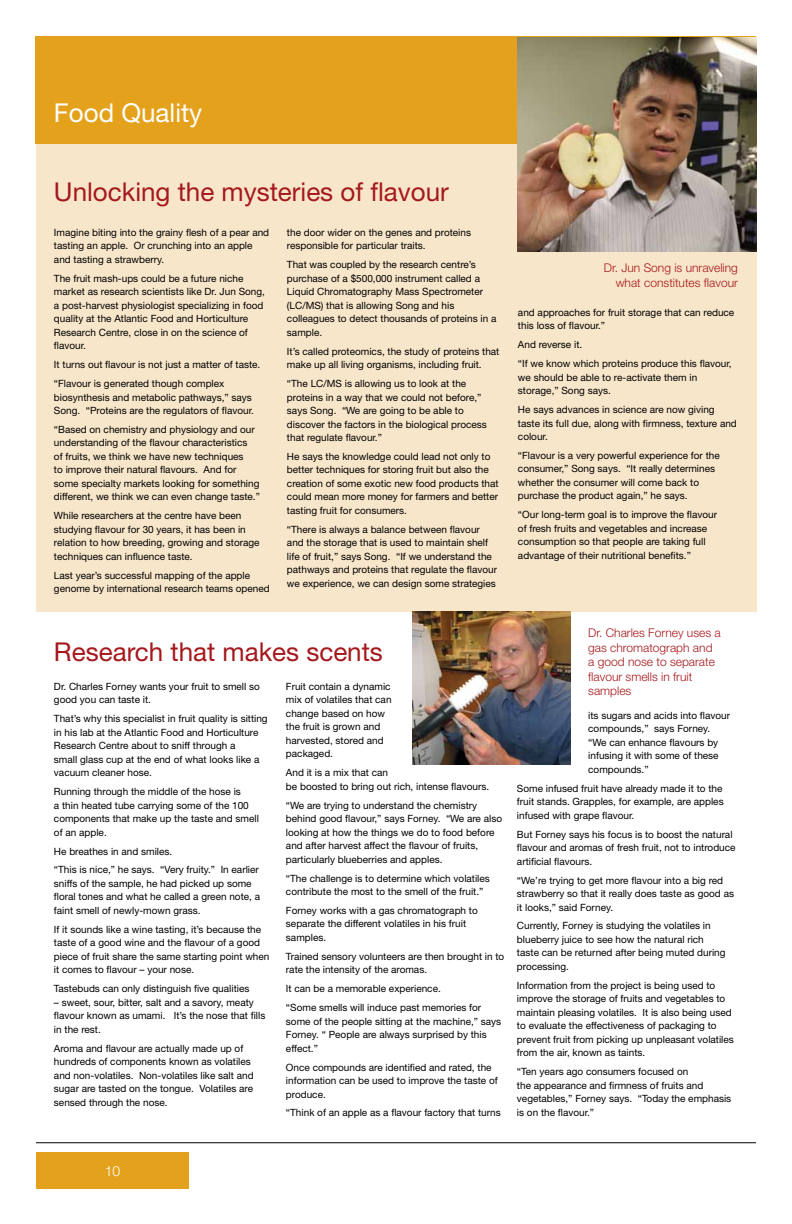
<style>
.page{position:relative;width:792px;height:1224px;background:#fff}
.page>*{position:absolute;margin:0;border:0;box-sizing:border-box;transform-origin:0 0}
.t1{font:26px "Helvetica Neue";color:#a5181c}
.t2{font:26px "Helvetica Neue";color:#fff}
.t3{font:300 14px "Helvetica Neue";color:#fff}
.t4{font:300 12px/14.4px "Helvetica Neue";color:#a5181c;text-align:right}
.t5{font:10px/13.5px "Helvetica Neue";color:#000}
</style>
<div class="page">
<div style="left:36px;top:1152px;width:153px;height:36px;background:#e4a11b"></div>
<div style="left:36px;top:36px;width:720px;height:108px;background:#e4a11b"></div>
<hr style="left:36px;top:1142px;width:720px;height:1px;background:#000">
<div style="left:36px;top:144px;width:721px;height:468px;background:#f8e6ca"></div>
<img style="left:413px;top:612px;width:157px;height:153px">
<img style="left:518px;top:37px;width:238px;height:214px">
<h1 class="t2" style="left:54px;top:97px;width:150px">Food Quality</h1>
<h1 class="t1" style="left:54px;top:176px;width:396px">Unlocking the mysteries of flavour</h1>
<p class="t5" style="left:54px;top:225px;width:217px">Imagine biting into the grainy flesh of a pear and tasting an apple. Or crunching into an apple and tasting a strawberry.</p>
<p class="t5" style="left:54px;top:271px;width:212px">The fruit mash-ups could be a future niche market as research scientists like Dr. Jun Song, a post-harvest physiologist specializing in food quality at the Atlantic Food and Horticulture Research Centre, close in on the science of flavour.</p>
<p class="t5" style="left:54px;top:355px;width:208px;line-height:18.9px">It turns out flavour is not just a matter of taste. “Flavour is generated though complex</p>
<p class="t5" style="left:54px;top:390px;width:202px">biosynthesis and metabolic pathways,” says<br>Song. “Proteins are the regulators of flavour.</p>
<p class="t5" style="left:54px;top:423px;width:207px">“Based on chemistry and physiology and our understanding of the flavour characteristics<br>of fruits, we think we have new techniques<br>to improve their natural flavours. And for some specialty markets looking for something different, we think we can even change taste.”</p>
<p class="t5" style="left:54px;top:509px;width:207px">While researchers at the centre have been studying flavour for 30 years, it has been in relation to how breeding, growing and storage techniques can influence taste.</p>
<p class="t5" style="left:54px;top:568px;width:217px">Last year’s successful mapping of the apple genome by international research teams opened</p>
<p class="t5" style="left:287px;top:225px;width:186px">the door wider on the genes and proteins responsible for particular traits.</p>
<p class="t5" style="left:287px;top:258px;width:211px">That was coupled by the research centre’s purchase of a $500,000 instrument called a Liquid Chromatography Mass Spectrometer (LC/MS) that is allowing Song and his colleagues to detect thousands of proteins in a sample.</p>
<p class="t5" style="left:287px;top:344px;width:214px">It’s called proteomics, the study of proteins that make up all living organisms, including fruit.</p>
<p class="t5" style="left:287px;top:377px;width:201px">“The LC/MS is allowing us to look at the proteins in a way that we could not before,” says Song. “We are going to be able to discover the factors in the biological process that regulate flavour.”</p>
<p class="t5" style="left:287px;top:450px;width:213px">He says the knowledge could lead not only to better techniques for storing fruit but also the creation of some exotic new food products that could mean more money for farmers and better tasting fruit for consumers.</p>
<p class="t5" style="left:287px;top:522px;width:212px">“There is always a balance between flavour and the storage that is used to maintain shelf life of fruit,” says Song. “If we understand the pathways and proteins that regulate the flavour we experience, we can design some strategies</p>
<p class="t4" style="left:604px;top:261px;width:136px">Dr. Jun Song is unraveling what constitutes flavour</p>
<p class="t5" style="left:518px;top:305px;width:218px">and approaches for fruit storage that can reduce this loss of flavour.”</p>
<p class="t5" style="left:518px;top:335px;width:215px;line-height:18.9px">And reverse it.<br>“If we know which proteins produce this flavour,</p>
<p class="t5" style="left:518px;top:370px;width:181px">we should be able to re-activate them in storage,” Song says.</p>
<p class="t5" style="left:518px;top:403px;width:220px">He says advances in science are now giving taste its full due, along with firmness, texture and colour.</p>
<p class="t5" style="left:518px;top:449px;width:203px">“Flavour is a very powerful experience for the consumer,” Song says. “It really determines whether the consumer will come back to purchase the product again,” he says.</p>
<p class="t5" style="left:518px;top:508px;width:201px">“Our long-term goal is to improve the flavour of fresh fruits and vegetables and increase consumption so that people are taking full advantage of their nutritional benefits.”</p>
<h1 class="t1" style="left:54px;top:636px;width:330px">Research that makes scents</h1>
<p class="t5" style="left:54px;top:679px;width:207px">Dr. Charles Forney wants your fruit to smell so good you can taste it.</p>
<p class="t5" style="left:54px;top:712px;width:215px">That’s why this specialist in fruit quality is sitting in his lab at the Atlantic Food and Horticulture Research Centre about to sniff through a<br>small glass cup at the end of what looks like a vacuum cleaner hose.</p>
<p class="t5" style="left:54px;top:785px;width:206px">Running through the middle of the hose is<br>a thin heated tube carrying some of the 100 components that make up the taste and smell of an apple.</p>
<p class="t5" style="left:54px;top:841px;width:206px;line-height:18.9px">He breathes in and smiles.<br>“This is nice,” he says. “Very fruity.” In earlier</p>
<p class="t5" style="left:54px;top:877px;width:208px">sniffs of the sample, he had picked up some floral tones and what he called a green note, a faint smell of newly-mown grass.</p>
<p class="t5" style="left:54px;top:922px;width:217px">If it sounds like a wine tasting, it’s because the taste of a good wine and the flavour of a good piece of fruit share the same starting point when it comes to flavour – your nose.</p>
<p class="t5" style="left:54px;top:982px;width:197px">Tastebuds can only distinguish five qualities</p>
<p class="t5" style="left:54px;top:995px;width:213px">– sweet, sour, bitter, salt and a savory, meaty flavour known as umami. It’s the nose that fills in the rest.</p>
<p class="t5" style="left:54px;top:1041px;width:201px">Aroma and flavour are actually made up of hundreds of components known as volatiles and non-volatiles. Non-volatiles like salt and sugar are tasted on the tongue. Volatiles are sensed through the nose.</p>
<p class="t5" style="left:286px;top:679px;width:107px">Fruit contain a dynamic mix of volatiles that can change based on how the fruit is grown and harvested, stored and packaged.</p>
<p class="t5" style="left:286px;top:766px;width:205px">And it is a mix that can<br>be boosted to bring out rich, intense flavours.</p>
<p class="t5" style="left:286px;top:798px;width:218px">“We are trying to understand the chemistry behind good flavour,” says Forney. “We are also looking at how the things we do to food before and after harvest affect the flavour of fruits, particularly blueberries and apples.</p>
<p class="t5" style="left:286px;top:871px;width:205px">“The challenge is to determine which volatiles contribute the most to the smell of the fruit.”</p>
<p class="t5" style="left:286px;top:904px;width:193px">Forney works with a gas chromatograph to separate the different volatiles in his fruit samples.</p>
<p class="t5" style="left:286px;top:949px;width:220px">Trained sensory volunteers are then brought in to rate the intensity of the aromas.</p>
<p class="t5" style="left:286px;top:979px;width:197px;line-height:18.9px">It can be a memorable experience.<br>“Some smells will induce past memories for</p>
<p class="t5" style="left:286px;top:1014px;width:217px">some of the people sitting at the machine,” says<br>Forney. “ People are always surprised by this effect.”</p>
<p class="t5" style="left:286px;top:1060px;width:213px">Once compounds are identified and rated, the information can be used to improve the taste of produce.</p>
<p class="t5" style="left:286px;top:1106px;width:216px">“Think of an apple as a flavour factory that turns</p>
<p class="t4" style="left:588px;top:626px;width:134px;text-align:left">Dr. Charles Forney uses a gas chromatograph and a good nose to separate flavour smells in fruit samples</p>
<p class="t5" style="left:588px;top:708px;width:143px">its sugars and acids into flavour compounds,” says Forney. “We can enhance flavours by infusing it with some of these compounds.”</p>
<p class="t5" style="left:517px;top:781px;width:208px">Some infused fruit have already made it to the fruit stands. Grapples, for example, are apples infused with grape flavour.</p>
<p class="t5" style="left:517px;top:827px;width:220px">But Forney says his focus is to boost the natural flavour and aromas of fresh fruit, not to introduce artificial flavours.</p>
<p class="t5" style="left:517px;top:873px;width:219px">“We’re trying to get more flavour into a big red strawberry so that it really does taste as good as it looks,” said Forney.</p>
<p class="t5" style="left:517px;top:919px;width:210px">Currently, Forney is studying the volatiles in blueberry juice to see how the natural rich taste can be returned after being muted during processing.</p>
<p class="t5" style="left:517px;top:978px;width:218px">Information from the project is being used to improve the storage of fruits and vegetables to maintain pleasing volatiles. It is also being used to evaluate the effectiveness of packaging to prevent fruit from picking up unpleasant volatiles from the air, known as taints.</p>
<p class="t5" style="left:517px;top:1065px;width:216px">“Ten years ago consumers focused on<br>the appearance and firmness of fruits and vegetables,” Forney says. “Today the emphasis is on the flavour.”</p>
<h2 class="t3" style="left:105px;top:1162px;width:17px">10</h2>
</div>
